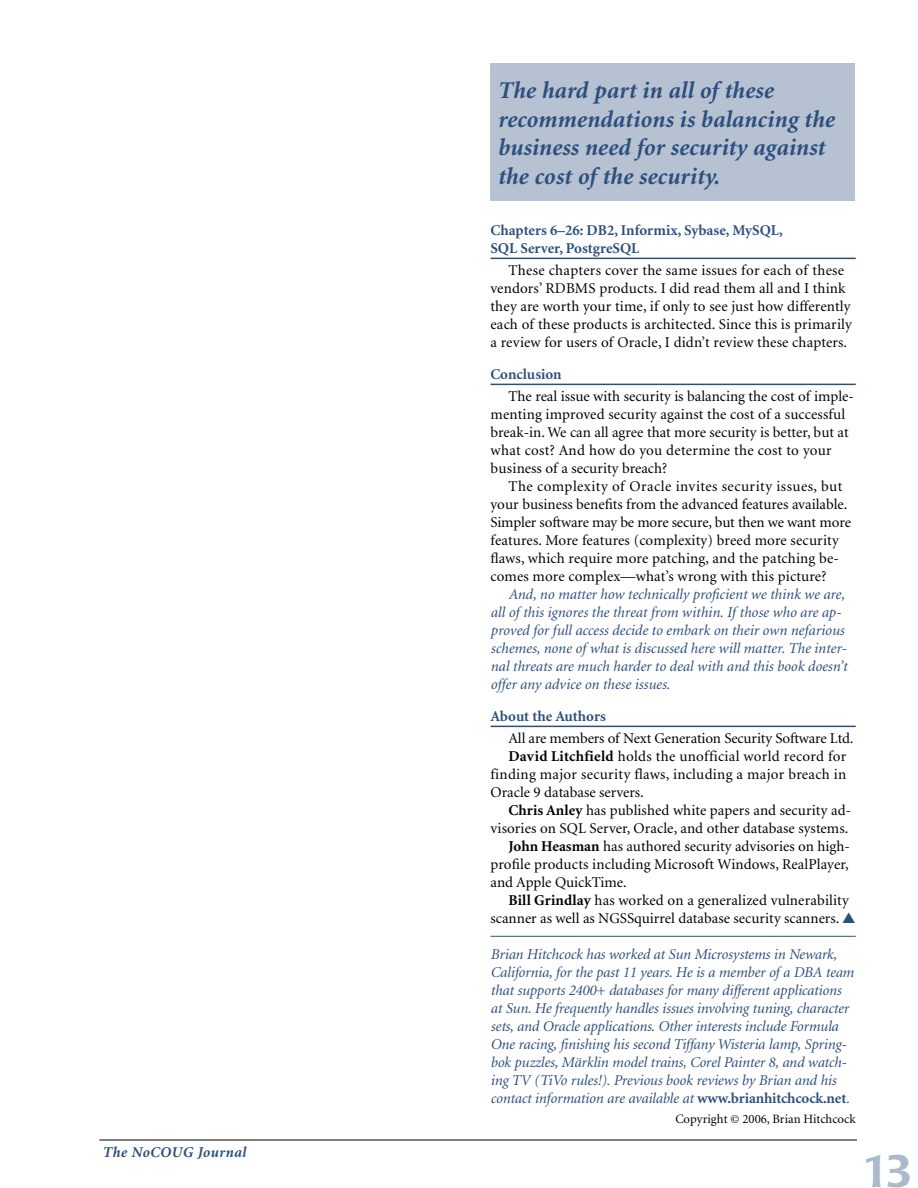
<style>
.page{position:relative;width:918px;height:1188px;background:#fff}
.page>*{position:absolute;margin:0;border:0;box-sizing:border-box;transform-origin:0 0}
.t1{font:500 45px "Poppl Laudatio";color:#abb9cb}
.pullquote{font:italic 700 24px/28.5px "Minion";color:#2d4f7e}
.Body_Text{font:15px/18px "Minion";letter-spacing:.005em;color:#000}
.author{font:italic 15px/18px "Minion";letter-spacing:-.01em;color:#2d4f7e}
.Body_Text-2{font:italic 15px/18px "Minion";color:#2d4f7e}
.subhead{font:700 15px/18px "Minion";color:#2d4f7e}
.t2{font:italic 700 15px "Minion";letter-spacing:.025em;color:#2d4f7e}
.Body_Text-3{font:12.75px "Minion";color:#000}
.s1{font-weight:700}
.s2{font-weight:700;font-style:normal}
</style>
<div class="page">
<hr style="left:99px;top:1140px;width:758px;height:1px;background:#000">
<hr style="left:490px;top:258px;width:366px;height:1px;background:#2d4f7e">
<hr style="left:490px;top:384px;width:366px;height:1px;background:#2d4f7e">
<hr style="left:490px;top:726px;width:366px;height:1px;background:#2d4f7e">
<hr style="left:490px;top:936px;width:366px;height:1px;background:#2d4f7e">
<div style="left:490px;top:63px;width:365px;height:138px;background:#b6c1d2"></div>
<p class="t2" style="left:102px;top:1145px;width:145px">The NoCOUG Journal</p>
<p class="pullquote" style="left:497px;top:77px;width:338px">The hard part in all of these recommendations is balancing the business need for security against the cost of the security.</p>
<p class="subhead" style="left:490px;top:221px;width:294px">Chapters 6–26: DB2, Informix, Sybase, MySQL,<br>SQL Server, PostgreSQL</p>
<p class="Body_Text" style="left:490px;top:262px;width:363px;text-indent:18px">These chapters cover the same issues for each of these vendors’ RDBMS products. I did read them all and I think they are worth your time, if only to see just how differently each of these products is architected. Since this is primarily a review for users of Oracle, I didn’t review these chapters.</p>
<p class="subhead" style="left:490px;top:365px;width:73px">Conclusion</p>
<p class="Body_Text" style="left:491px;top:388px;width:365px;text-indent:18px">The real issue with security is balancing the cost of imple&shy;menting improved security against the cost of a successful break-in. We can all agree that more security is better, but at what cost? And how do you determine the cost to your business of a security breach?</p>
<p class="Body_Text" style="left:491px;top:478px;width:362px;text-indent:18px">The complexity of Oracle invites security issues, but your business benefits from the advanced features available.<br>Simpler software may be more secure, but then we want more features. More features (complexity) breed more security flaws, which require more patching, and the patching be&shy;comes more complex—what’s wrong with this picture?</p>
<p class="Body_Text-2" style="left:491px;top:586px;width:358px;text-indent:18px">And, no matter how technically proficient we think we are, all of this ignores the threat from within. If those who are ap&shy;proved for full access decide to embark on their own nefarious schemes, none of what is discussed here will matter. The inter&shy;nal threats are much harder to deal with and this book doesn’t offer any advice on these issues.</p>
<p class="subhead" style="left:491px;top:707px;width:117px">About the Authors</p>
<p class="Body_Text" style="left:509px;top:730px;width:346px">All are members of Next Generation Security Software Ltd.</p>
<p class="Body_Text" style="left:491px;top:748px;width:357px;text-align:justify;text-indent:18px"><span class="s1">David Litchfield</span> holds the unofficial world record for finding major security flaws, including a major breach in Oracle 9 database servers.</p>
<p class="Body_Text" style="left:490px;top:802px;width:362px;text-align:right"><span class="s1">Chris Anley</span> has published white papers and security ad&shy;visories on SQL Server, Oracle, and other database systems.</p>
<p class="Body_Text" style="left:490px;top:838px;width:361px;text-align:justify;text-indent:18px"><span class="s1">John Heasman</span> has authored security advisories on high&shy;profile products including Microsoft Windows, RealPlayer, and Apple QuickTime.</p>
<p class="Body_Text" style="left:490px;top:892px;width:360px;text-indent:18px"><span class="s1">Bill Grindlay</span> has worked on a generalized vulnerability scanner as well as NGSSquirrel database security scanners.</p>
<p class="author" style="left:490px;top:946px;width:365px">Brian Hitchcock has worked at Sun Microsystems in Newark, California, for the past 11 years. He is a member of a DBA team that supports 2400+ databases for many different applications at Sun. He frequently handles issues involving tuning, character sets, and Oracle applications. Other interests include Formula One racing, finishing his second Tiffany Wisteria lamp, Spring&shy;bok puzzles, Märklin model trains, Corel Painter 8, and watch&shy;ing TV (TiVo rules!). Previous book reviews by Brian and his contact information are available at <span class="s2">www.brianhitchcock.net</span>.</p>
<p class="Body_Text-3" style="left:675px;top:1112px;width:182px">Copyright © 2006, Brian Hitchcock</p>
<h1 class="t1" style="left:862px;top:1145px;width:52px">13</h1>
</div>
